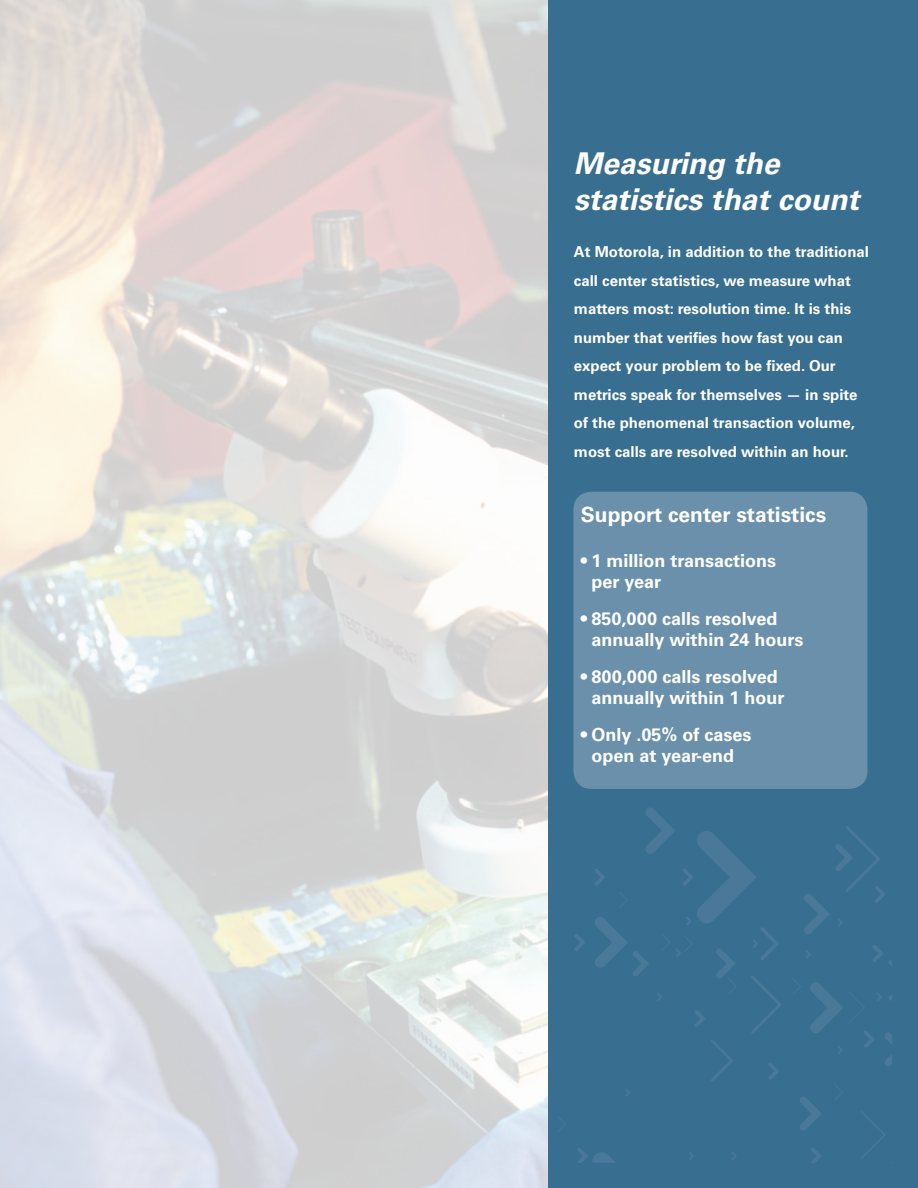
<style>
.page{position:relative;width:918px;height:1188px;background:#fff}
.page>*{position:absolute;margin:0;border:0;box-sizing:border-box;transform-origin:0 0}
.Body_copy_head{font:italic 700 30px/36px "Univers LT Std";color:#fff}
.Level_2_head{font:700 21px "Univers LT Std";color:#fff}
.Sidebar_Tabbed_Copy{font:700 18px/21px "Univers LT Std";color:#fff}
.Level_2_head-2{font:700 15px/28.5px "Univers LT Std";color:#fff}
</style>
<div class="page">
<div style="left:548px;top:0;width:370px;height:1188px;background:#386e8f"></div>
<svg style="left:575px;top:934px;width:10px;height:17px"></svg>
<svg style="left:804px;top:826px;width:81px;height:108px"></svg>
<svg style="left:711px;top:1040px;width:22px;height:41px"></svg>
<svg style="left:595px;top:808px;width:187px;height:225px"></svg>
<svg style="left:732px;top:1152px;width:5px;height:8px"></svg>
<svg style="left:689px;top:1152px;width:5px;height:8px"></svg>
<svg style="left:811px;top:1148px;width:10px;height:15px"></svg>
<svg style="left:558px;top:1117px;width:8px;height:15px"></svg>
<svg style="left:578px;top:1148px;width:38px;height:15px"></svg>
<svg style="left:793px;top:945px;width:99px;height:121px"></svg>
<svg style="left:835px;top:1085px;width:8px;height:15px"></svg>
<svg style="left:769px;top:1063px;width:10px;height:16px"></svg>
<svg style="left:800px;top:1097px;width:22px;height:33px"></svg>
<svg style="left:625px;top:1088px;width:5px;height:8px"></svg>
<svg style="left:861px;top:1111px;width:31px;height:52px"></svg>
<div style="left:573px;top:492px;width:294px;height:297px;background:#6a90ac;border-radius:18px"></div>
<p class="Body_copy_head" style="left:574px;top:145px;width:294px">Measuring the statistics thatcount</p>
<p class="Level_2_head-2" style="left:574px;top:238px;width:297px">At Motorola, in addition to the traditional call center statistics, we measure what matters most: resolution time. It is this number that verifies how fast you can expect your problem to be fixed. Our metrics speak for themselves — in spite of the phenomenal transaction volume, most calls are resolved within an hour.</p>
<p class="Level_2_head" style="left:581px;top:502px;width:247px">Support center statistics</p>
<p class="Sidebar_Tabbed_Copy" style="left:591px;top:550px;width:186px;text-indent:-10px">• 1 million transactions per year</p>
<p class="Sidebar_Tabbed_Copy" style="left:591px;top:608px;width:214px;text-indent:-10px">• 850,000 calls resolved annually within 24 hours</p>
<p class="Sidebar_Tabbed_Copy" style="left:581px;top:666px;width:205px;text-align:center">• 800,000 calls resolved annually within 1 hour</p>
<p class="Sidebar_Tabbed_Copy" style="left:581px;top:724px;width:172px;text-align:center">• Only .05% of cases open at year-end</p>
</div>
